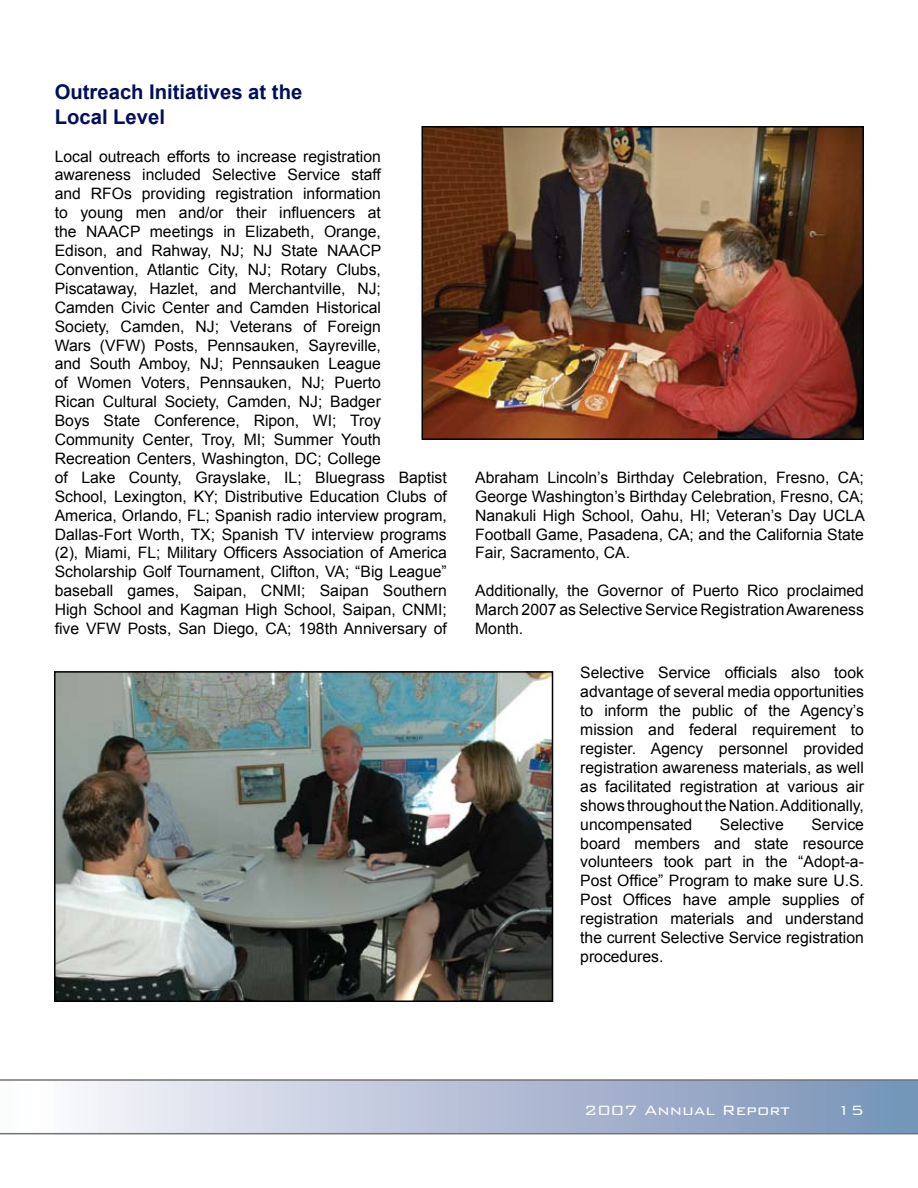
<style>
.page{position:relative;width:918px;height:1188px;background:#fff}
.page>*{position:absolute;margin:0;border:0;box-sizing:border-box;transform-origin:0 0}
.t1{font:700 20.25px/24.3px "Arial";color:#000f58}
.t2{font:300 18px "Bank Gothic BT";color:#fff}
.t3{font:15.75px/18.9px "Arial";color:#000;text-align:justify}
</style>
<div class="page">
<svg style="left:0;top:1079px;width:918px;height:55px;background:#b7c1d5"></svg>
<img style="left:57px;top:674px;width:493px;height:325px">
<div style="left:54px;top:671px;width:499px;height:331px;border:2px solid #000"></div>
<img style="left:425px;top:129px;width:436px;height:308px">
<div style="left:422px;top:126px;width:442px;height:314px;border:2px solid #000"></div>
<p class="t1" style="left:55px;top:81px;width:249px">Outreach Initiatives at the<br>Local Level</p>
<p class="t3" style="left:55px;top:147px;width:394px;text-align:left">Local outreach efforts to increase registration awareness included Selective Service staff<br>and RFOs providing registration information<br>to young men and/or their influencers at<br>the NAACP meetings in Elizabeth, Orange,<br>Edison, and Rahway, NJ; NJ State NAACP Convention, Atlantic City, NJ; Rotary Clubs, Piscataway, Hazlet, and Merchantville, NJ;<br>Camden Civic Center and Camden Historical<br>Society, Camden, NJ; Veterans of Foreign<br>Wars (VFW) Posts, Pennsauken, Sayreville,<br>and South Amboy, NJ; Pennsauken League<br>of Women Voters, Pennsauken, NJ; Puerto<br>Rican Cultural Society, Camden, NJ; Badger<br>Boys State Conference, Ripon, WI; Troy Community Center, Troy, MI; Summer Youth Recreation Centers, Washington, DC; College<br>of Lake County, Grayslake, IL; Bluegrass Baptist School, Lexington, KY; Distributive Education Clubs of America, Orlando, FL; Spanish radio interview program, Dallas-Fort Worth, TX; Spanish TV interview programs (2), Miami, FL; Military Officers Association of America Scholarship Golf Tournament, Clifton, VA; “Big League” baseball games, Saipan, CNMI; Saipan Southern High School and Kagman High School, Saipan, CNMI; five VFW Posts, San Diego, CA; 198th Anniversary of</p>
<p class="t3" style="left:475px;top:468px;width:391px">Abraham Lincoln’s Birthday Celebration, Fresno, CA; George Washington’s Birthday Celebration, Fresno, CA; Nanakuli High School, Oahu, HI; Veteran’s Day UCLA Football Game, Pasadena, CA; and the California State Fair, Sacramento, CA.</p>
<p class="t3" style="left:475px;top:581px;width:390px">Additionally, the Governor of Puerto Rico proclaimed March 2007 as Selective Service Registration Awareness Month.</p>
<p class="t3" style="left:580px;top:664px;width:285px">Selective Service officials also took advantage of several media opportunities to inform the public of the Agency’s mission and federal requirement to register. Agency personnel provided registration awareness materials, as well as facilitated registration at various air shows throughout the Nation. Additionally, uncompensated</p>
<p class="t3" style="left:580px;top:815px;width:285px;text-indent:231px">Service board members and state resource volunteers took part in the “Adopt-a-Post Office” Program to make sure U.S.<br>Post Offices have ample supplies of registration materials and understand the current Selective Service registration procedures.</p>
<p class="t3" style="left:720px;top:815px;width:65px">Selective</p>
<p class="t2" style="left:584px;top:1100px;width:208px">2007 Annual Report</p>
<p class="t2" style="left:837px;top:1100px;width:28px">15</p>
</div>
